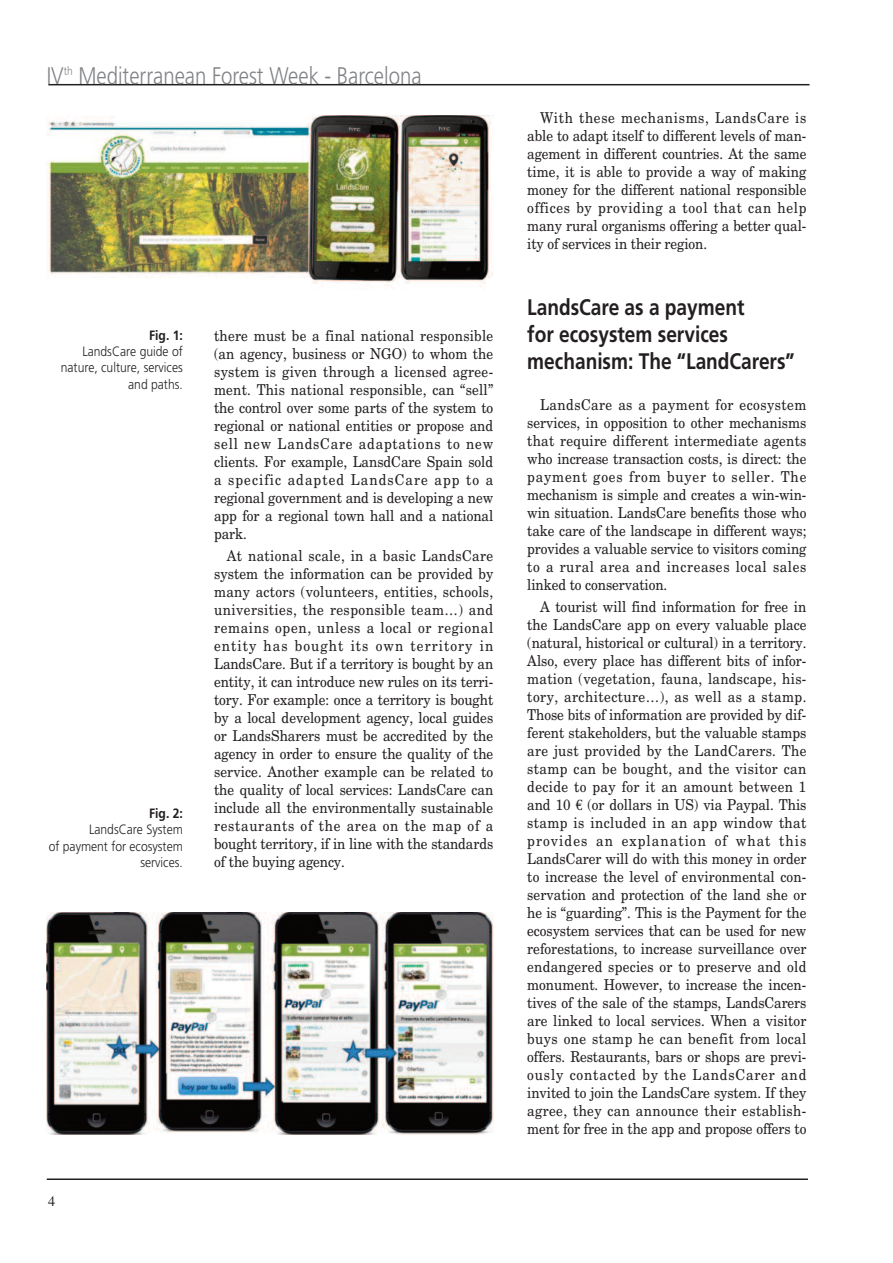
<style>
.page{position:relative;width:893px;height:1263px;background:#fff}
.page>*{position:absolute;margin:0;border:0;box-sizing:border-box;transform-origin:0 0}
.t1{font:300 24px "Frutiger";color:#808285;scale:.85 1}
.t2{font:700 22.5px/27px "Frutiger";color:#231f20;scale:.85 1}
.t3{font:15px/18px "New Century Schlbk";letter-spacing:-.005em;color:#231f20;text-align:justify;scale:.9 1}
.t4{font:14.25px "Times";color:#231f20}
.t5{font:300 13.5px/16.2px "Frutiger";color:#231f20;text-align:right;scale:.9 1}
.t6{font:700 13.5px "Frutiger";color:#231f20;scale:.9 1}
.s1{font-family:"Euro Serif"}
</style>
<div class="page">
<hr style="left:47px;top:1178px;width:761px;height:2px;background:#231f20">
<hr style="left:48px;top:84px;width:761px;height:1px;background:#231f20">
<img style="left:47px;top:116px;width:446px;height:171px">
<img style="left:47px;top:913px;width:446px;height:221px">
<h1 class="t1" style="left:47px;top:66px;width:442px">IV<sup>th</sup> Mediterranean Forest Week - Barcelona</h1>
<p class="t6" style="left:149px;top:330px;width:39px">Fig. 1:</p>
<p class="t5" style="left:61px;top:344px;width:137px">LandsCare guide of nature, culture, services and paths.</p>
<p class="t6" style="left:149px;top:808px;width:39px">Fig. 2:</p>
<p class="t5" style="left:49px;top:822px;width:151px">LandsCare System<br>of payment for ecosystem services.</p>
<p class="t3" style="left:214px;top:326px;width:312px">there must be a final national responsible (an agency, business or NGO) to whom the system is given through a licensed agree&shy;ment. This national responsible, can “sell” the control over some parts of the system to regional or national entities or propose and sell new LandsCare adaptations to new clients. For example, LansdCare Spain sold a specific adapted LandsCare app to a regional government and is developing a new app for a regional town hall and a national park.</p>
<p class="t3" style="left:214px;top:547px;width:312px;text-indent:13px">At national scale, in a basic LandsCare system the information can be provided by many actors (volunteers, entities, schools, universities, the responsible team…) and remains open, unless a local or regional entity has bought its own territory in LandsCare. But if a territory is bought by an entity, it can introduce new rules on its terri&shy;tory. For example: once a territory is bought by a local development agency, local guides or LandsSharers must be accredited by the agency in order to ensure the quality of the service. Another example can be related to the quality of local services: LandsCare can include all the environmentally sustainable restaurants of the area on the map of a bought territory, if in line with the standards of the buying agency.</p>
<p class="t4" style="left:48px;top:1193px;width:9px">4</p>
<p class="t3" style="left:527px;top:109px;width:312px;text-indent:13px">With these mechanisms, LandsCare is able to adapt itself to different levels of man&shy;agement in different countries. At the same time, it is able to provide a way of making money for the different national responsible offices by providing a tool that can help many rural organisms offering a better qual&shy;ity of services in their region.</p>
<h2 class="t2" style="left:527px;top:296px;width:316px">LandsCare as a payment<br>for ecosystem services mechanism: The “LandCarers”</h2>
<p class="t3" style="left:527px;top:395px;width:312px;text-indent:13px">LandsCare as a payment for ecosystem services, in opposition to other mechanisms that require different intermediate agents who increase transaction costs, is direct: the payment goes from buyer to seller. The mechanism is simple and creates a win-win&shy;win situation. LandsCare benefits those who take care of the landscape in different ways; provides a valuable service to visitors coming to a rural area and increases local sales linked to conservation.</p>
<p class="t3" style="left:527px;top:598px;width:312px;text-indent:13px">A tourist will find information for free in the LandsCare app on every valuable place (natural, historical or cultural) in a territory.<br>Also, every place has different bits of infor&shy;mation (vegetation, fauna, landscape, his&shy;tory, architecture…), as well as a stamp.<br>Those bits of information are provided by dif&shy;ferent stakeholders, but the valuable stamps are just provided by the LandCarers. The stamp can be bought, and the visitor can decide to pay for it an amount between 1 and 10 <span class="s1">€</span> (or dollars in US) via Paypal. This stamp is included in an app window that provides an explanation of what this LandsCarer will do with this money in order to increase the level of environmental con&shy;servation and protection of the land she or he is “guarding”. This is the Payment for the ecosystem services that can be used for new reforestations, to increase surveillance over endangered species or to preserve and old monument. However, to increase the incen&shy;tives of the sale of the stamps, LandsCarers are linked to local services. When a visitor buys one stamp he can benefit from local offers. Restaurants, bars or shops are previ&shy;ously contacted by the LandsCarer and invited to join the LandsCare system. If they agree, they can announce their establish&shy;ment for free in the app and propose offers to</p>
</div>
